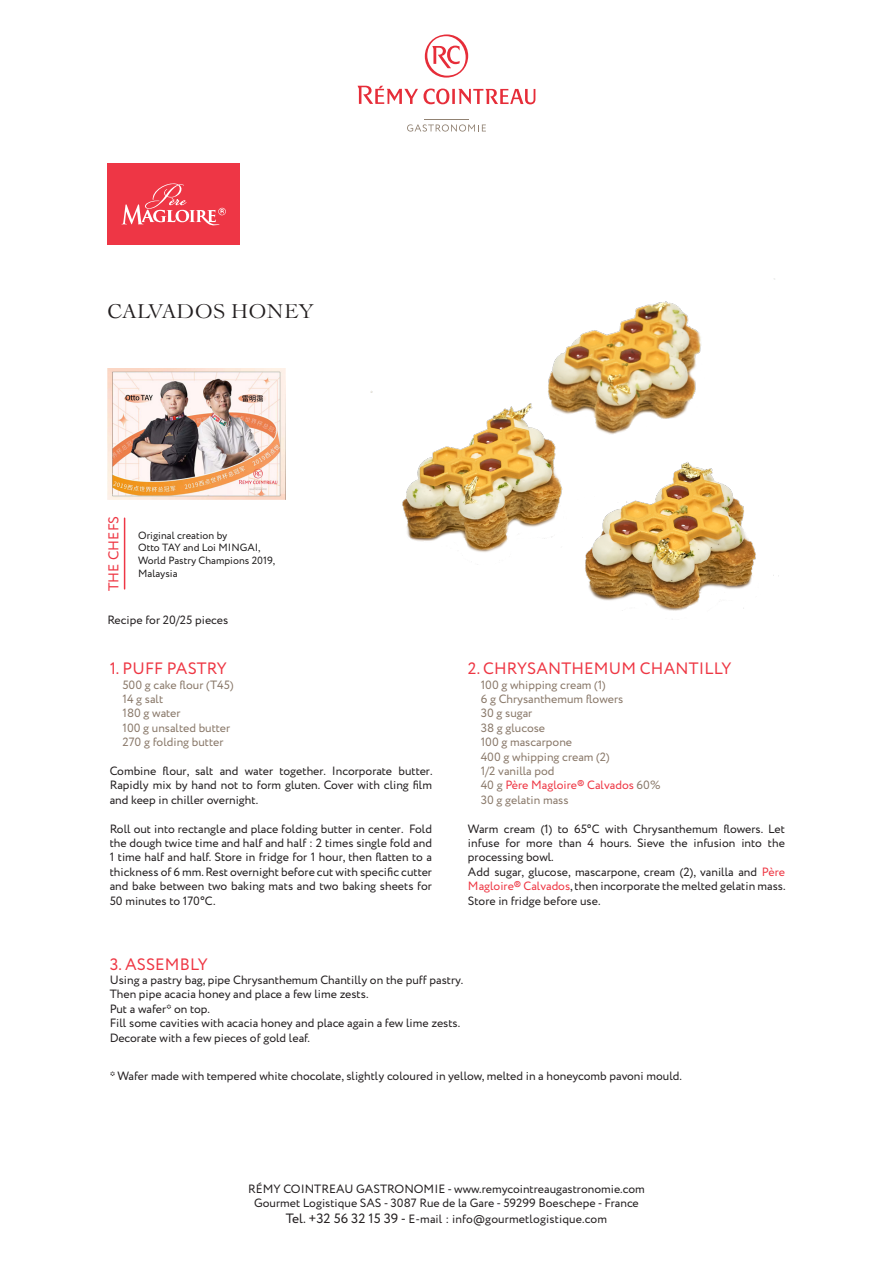
<style>
.page{position:relative;width:893px;height:1263px;background:#fff}
.page>*{position:absolute;margin:0;border:0;box-sizing:border-box;transform-origin:0 0}
.TITRE_RECETTE{font:19.5px "Le Cochin BQ";letter-spacing:.01em;color:#231f20}
.TITRE_PARAGRAPHE{font:16.5px "Circe";letter-spacing:.01em;color:#ee3643}
.TITRE_PARAGRAPHE-2{font:14.25px "Circe";letter-spacing:.01em;color:#ee3643}
.TEXTE{font:12px/14.4px "Circe";color:#231f20;text-align:justify}
.INGREDIENTS{font:12px "Circe";color:#897869}
.adresse{font:12px "Circe";color:#231f20}
.INGREDIENTS-2{font:12px "Circe";color:#ee3643}
.CHEF{font:10.5px "Circe";color:#1e1c1c}
.s1{color:#897869}
.s2{color:#ee3643}
.s3{font-size:13.5px}
</style>
<div class="page">
<svg style="left:358px;top:86px;width:177px;height:18px"></svg>
<svg style="left:425px;top:34px;width:43px;height:44px"></svg>
<hr style="left:424px;top:119px;width:45px;height:1px;background:#918273">
<svg style="left:407px;top:124px;width:79px;height:8px"></svg>
<img style="left:370px;top:278px;width:409px;height:333px">
<hr style="left:124px;top:518px;width:1px;height:71px;background:#ee3645">
<img style="left:107px;top:368px;width:179px;height:132px">
<div style="left:107px;top:164px;width:133px;height:81px;background:#ee3645"></div>
<svg style="left:122px;top:183px;width:104px;height:43px"></svg>
<p class="TITRE_RECETTE" style="left:107px;top:300px;width:208px">CALVADOS HONEY</p>
<p class="TITRE_PARAGRAPHE-2" style="left:104px;top:591px;width:77px;rotate:-90deg">THE CHEFS</p>
<p class="CHEF" style="left:138px;top:528px;width:91px">Original creation by</p>
<p class="CHEF" style="left:138px;top:541px;width:124px">Otto TAY and Loi MINGAI,</p>
<p class="CHEF" style="left:138px;top:553px;width:139px">World Pastry Champions 2019,</p>
<p class="CHEF" style="left:138px;top:566px;width:41px">Malaysia</p>
<p class="TEXTE" style="left:107px;top:613px;width:122px">Recipe for 20/25 pieces</p>
<p class="TITRE_PARAGRAPHE" style="left:110px;top:658px;width:119px">1. PUFF PASTRY</p>
<p class="INGREDIENTS" style="left:122px;top:676px;width:113px">500 g cake flour (T45)</p>
<p class="INGREDIENTS" style="left:122px;top:691px;width:42px">14 g salt</p>
<p class="INGREDIENTS" style="left:122px;top:705px;width:60px">180 g water</p>
<p class="INGREDIENTS" style="left:122px;top:720px;width:109px">100 g unsalted butter</p>
<p class="INGREDIENTS" style="left:122px;top:734px;width:102px">270 g folding butter</p>
<p class="TEXTE" style="left:110px;top:764px;width:324px">Combine flour, salt and water together. Incorporate butter.<br>Rapidly mix by hand not to form gluten. Cover with cling film and keep in chiller overnight.</p>
<p class="TEXTE" style="left:110px;top:822px;width:324px">Roll out into rectangle and place folding butter in center. Fold the dough twice time and half and half : 2 times single fold and 1 time half and half. Store in fridge for 1 hour, then flatten to a thickness of 6 mm. Rest overnight before cut with specific cutter and bake between two baking mats and two baking sheets for 50 minutes to 170°C.</p>
<p class="TITRE_PARAGRAPHE" style="left:468px;top:658px;width:265px">2. CHRYSANTHEMUM CHANTILLY</p>
<p class="INGREDIENTS" style="left:481px;top:676px;width:127px">100 g whipping cream (1)</p>
<p class="INGREDIENTS" style="left:481px;top:691px;width:144px">6 g Chrysanthemum flowers</p>
<p class="INGREDIENTS" style="left:481px;top:705px;width:53px">30 g sugar</p>
<p class="INGREDIENTS" style="left:481px;top:720px;width:66px">38 g glucose</p>
<p class="INGREDIENTS" style="left:481px;top:734px;width:93px">100 g mascarpone</p>
<p class="INGREDIENTS" style="left:481px;top:748px;width:130px">400 g whipping cream (2)</p>
<p class="INGREDIENTS" style="left:481px;top:763px;width:75px">1/2 vanilla pod</p>
<p class="INGREDIENTS-2" style="left:481px;top:777px;width:181px"><span class="s1">40 g</span> Père Magloire® Calvados <span class="s1">60%</span></p>
<p class="INGREDIENTS" style="left:481px;top:792px;width:89px">30 g gelatin mass</p>
<p class="TEXTE" style="left:468px;top:822px;width:318px">Warm cream (1) to 65°C with Chrysanthemum flowers. Let infuse for more than 4 hours. Sieve the infusion into the processing bowl.</p>
<p class="TEXTE" style="left:468px;top:865px;width:319px">Add sugar, glucose, mascarpone, cream (2), vanilla and <span class="s2">Père Magloire® Calvados</span>, then incorporate the melted gelatin mass.<br>Store in fridge before use.</p>
<p class="TITRE_PARAGRAPHE" style="left:110px;top:953px;width:100px">3. ASSEMBLY</p>
<p class="TEXTE" style="left:110px;top:973px;width:355px">Using a pastry bag, pipe Chrysanthemum Chantilly on the puff pastry.</p>
<p class="TEXTE" style="left:110px;top:987px;width:260px">Then pipe acacia honey and place a few lime zests.</p>
<p class="TEXTE" style="left:110px;top:1002px;width:102px">Put a wafer* on top.</p>
<p class="TEXTE" style="left:110px;top:1016px;width:352px">Fill some cavities with acacia honey and place again a few lime zests.</p>
<p class="TEXTE" style="left:110px;top:1031px;width:202px">Decorate with a few pieces of gold leaf.</p>
<p class="TEXTE" style="left:110px;top:1069px;width:574px">* Wafer made with tempered white chocolate, slightly coloured in yellow, melted in a honeycomb pavoni mould.</p>
<p class="adresse" style="left:248px;top:1180px;width:398px">RÉMY COINTREAU GASTRONOMIE - www.remycointreaugastronomie.com</p>
<p class="adresse" style="left:254px;top:1195px;width:386px">Gourmet Logistique SAS - 3087 Rue de la Gare - 59299 Boeschepe - France</p>
<p class="adresse" style="left:286px;top:1211px;width:322px"><span class="s3">Tel. +32 56 32 15 39 -</span> E-mail : info@gourmetlogistique.com</p>
</div>
